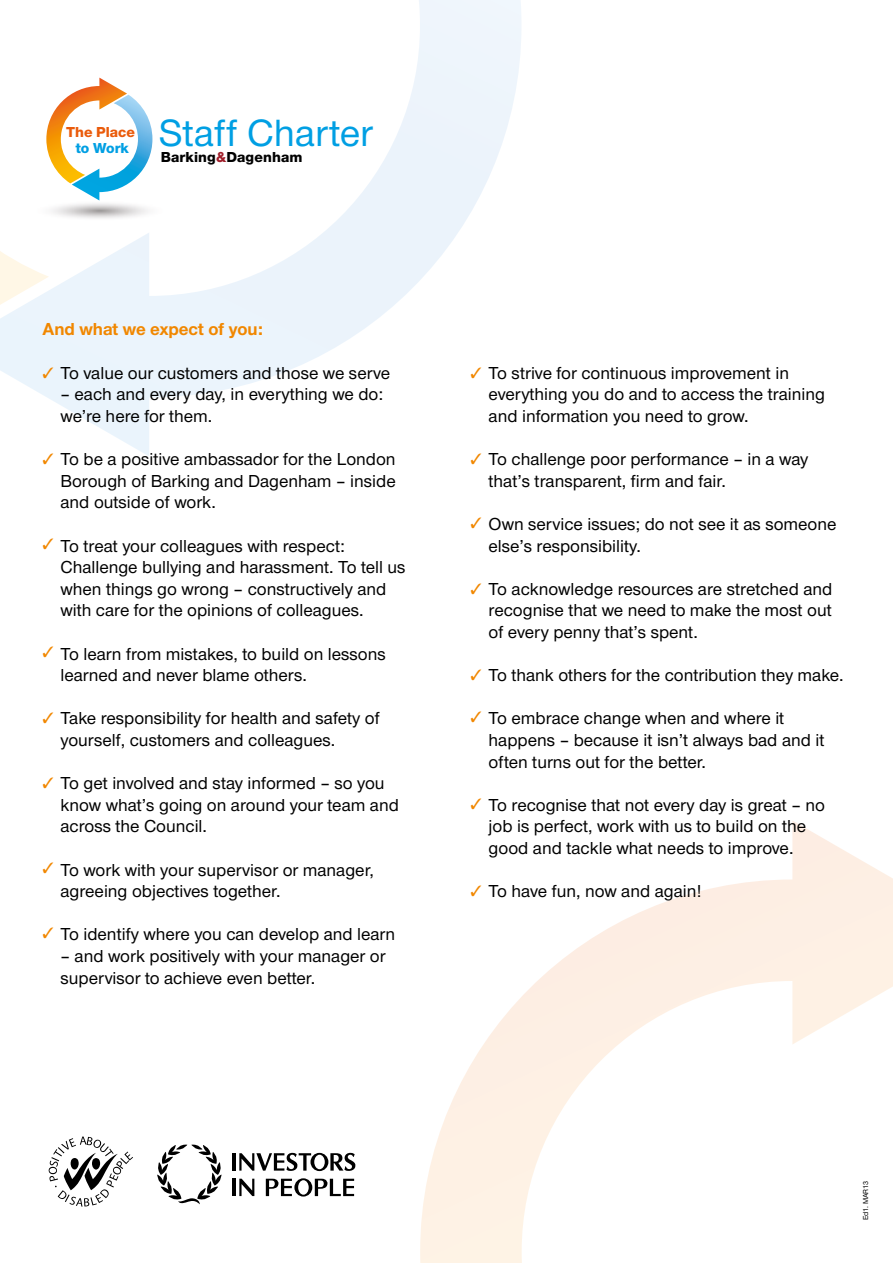
<style>
.page{position:relative;width:893px;height:1263px;background:#fff}
.page>*{position:absolute;margin:0;border:0;box-sizing:border-box;transform-origin:0 0}
.t1{font:500 39.3px "Nimbus Sans Novus T";color:#009fe3}
.copy_text{font:500 18px/21.6px "Nimbus Sans Novus T";color:#000;text-align:justify}
.copy_text-2{font:700 18px "Nimbus Sans Novus T";color:#f18700}
.t2{font:800 15px "Nimbus Sans Novus T";letter-spacing:.01em;color:#000}
.t3{font:800 15px/15.9px "Nimbus Sans Novus T";color:#ea5b0b;text-align:center}
.t4{font:500 7.5px "Nimbus Sans Novus T";color:#000}
.s1{color:#009fe3}
.s2{color:#a0202c}
</style>
<div class="page">
<svg style="left:420px;top:821px;width:473px;height:442px"></svg>
<svg style="left:0;top:0;width:521px;height:456px"></svg>
<svg style="left:0;top:0;width:343px;height:336px"></svg>
<img style="left:31px;top:201px;width:137px;height:19px">
<svg style="left:46px;top:78px;width:106px;height:123px"></svg>
<svg style="left:49px;top:1136px;width:84px;height:71px"></svg>
<hr style="left:233px;top:1179px;width:3px;height:17px;background:#000">
<svg style="left:239px;top:1179px;width:15px;height:17px"></svg>
<svg style="left:266px;top:1178px;width:88px;height:18px"></svg>
<hr style="left:233px;top:1153px;width:3px;height:17px;background:#000">
<svg style="left:239px;top:1153px;width:116px;height:18px"></svg>
<svg style="left:157px;top:1144px;width:65px;height:60px"></svg>
<svg style="left:43px;top:367px;width:10px;height:11px"></svg>
<svg style="left:43px;top:453px;width:10px;height:3px"></svg>
<svg style="left:471px;top:368px;width:10px;height:10px"></svg>
<svg style="left:471px;top:453px;width:10px;height:3px"></svg>
<svg style="left:471px;top:885px;width:10px;height:11px"></svg>
<p class="t3" style="left:66px;top:124px;width:70px">The Place <span class="s1">to Work</span></p>
<p class="t1" style="left:159px;top:110px;width:215px">Staff Charter</p>
<p class="t2" style="left:161px;top:148px;width:143px">Barking<span class="s2">&amp;</span>Dagenham</p>
<p class="copy_text-2" style="left:43px;top:319px;width:222px">And what we expect of you:</p>
<p class="copy_text" style="left:61px;top:362px;width:331px">To value our customers and those we serve</p>
<p class="copy_text" style="left:61px;top:383px;width:324px">– each and every day, in everything we do:</p>
<p class="copy_text" style="left:61px;top:405px;width:153px">we’re here for them.</p>
<p class="copy_text" style="left:61px;top:448px;width:337px">To be a positive ambassador for the London Borough of Barking and Dagenham – inside and outside of work.</p>
<p class="copy_text" style="left:61px;top:534px;width:286px">To treat your colleagues with respect:</p>
<p class="copy_text" style="left:61px;top:556px;width:347px">Challenge bullying and harassment. To tell us</p>
<p class="copy_text" style="left:61px;top:578px;width:327px">when things go wrong – constructively and</p>
<p class="copy_text" style="left:61px;top:599px;width:305px">with care for the opinions of colleagues.</p>
<p class="copy_text" style="left:61px;top:642px;width:327px">To learn from mistakes, to build on lessons</p>
<p class="copy_text" style="left:61px;top:664px;width:248px">learned and never blame others.</p>
<p class="copy_text" style="left:61px;top:707px;width:321px">Take responsibility for health and safety of</p>
<p class="copy_text" style="left:61px;top:729px;width:276px">yourself, customers and colleagues.</p>
<p class="copy_text" style="left:61px;top:772px;width:326px">To get involved and stay informed – so you</p>
<p class="copy_text" style="left:61px;top:794px;width:340px">know what’s going on around your team and</p>
<p class="copy_text" style="left:61px;top:815px;width:148px">across the Council.</p>
<p class="copy_text" style="left:61px;top:858px;width:315px">To work with your supervisor or manager,</p>
<p class="copy_text" style="left:61px;top:880px;width:222px">agreeing objectives together.</p>
<p class="copy_text" style="left:61px;top:923px;width:336px">To identify where you can develop and learn</p>
<p class="copy_text" style="left:61px;top:945px;width:327px">– and work positively with your manager or</p>
<p class="copy_text" style="left:61px;top:966px;width:256px">supervisor to achieve even better.</p>
<p class="copy_text" style="left:489px;top:362px;width:302px">To strive for continuous improvement in</p>
<p class="copy_text" style="left:489px;top:383px;width:338px">everything you do and to access the training</p>
<p class="copy_text" style="left:489px;top:405px;width:262px">and information you need to grow.</p>
<p class="copy_text" style="left:489px;top:448px;width:321px">To challenge poor performance – in a way</p>
<p class="copy_text" style="left:489px;top:470px;width:239px">that’s transparent, firm and fair.</p>
<p class="copy_text" style="left:489px;top:513px;width:349px">Own service issues; do not see it as someone else’s responsibility.</p>
<p class="copy_text" style="left:489px;top:578px;width:345px">To acknowledge resources are stretched and</p>
<p class="copy_text" style="left:489px;top:599px;width:345px">recognise that we need to make the most out</p>
<p class="copy_text" style="left:489px;top:621px;width:211px">of every penny that’s spent.</p>
<p class="copy_text" style="left:489px;top:664px;width:357px">To thank others for the contribution they make.</p>
<p class="copy_text" style="left:489px;top:707px;width:297px">To embrace change when and where it</p>
<p class="copy_text" style="left:489px;top:729px;width:337px">happens – because it isn’t always bad and it</p>
<p class="copy_text" style="left:489px;top:750px;width:219px">often turns out for the better.</p>
<p class="copy_text" style="left:489px;top:794px;width:338px">To recognise that not every day is great – no</p>
<p class="copy_text" style="left:489px;top:815px;width:319px">job is perfect, work with us to build on the</p>
<p class="copy_text" style="left:489px;top:837px;width:306px">good and tackle what needs to improve.</p>
<p class="copy_text" style="left:489px;top:880px;width:215px">To have fun, now and again!</p>
<p class="t4" style="left:861px;top:1220px;width:41px;rotate:-90deg">Ed1. MAR13</p>
</div>
